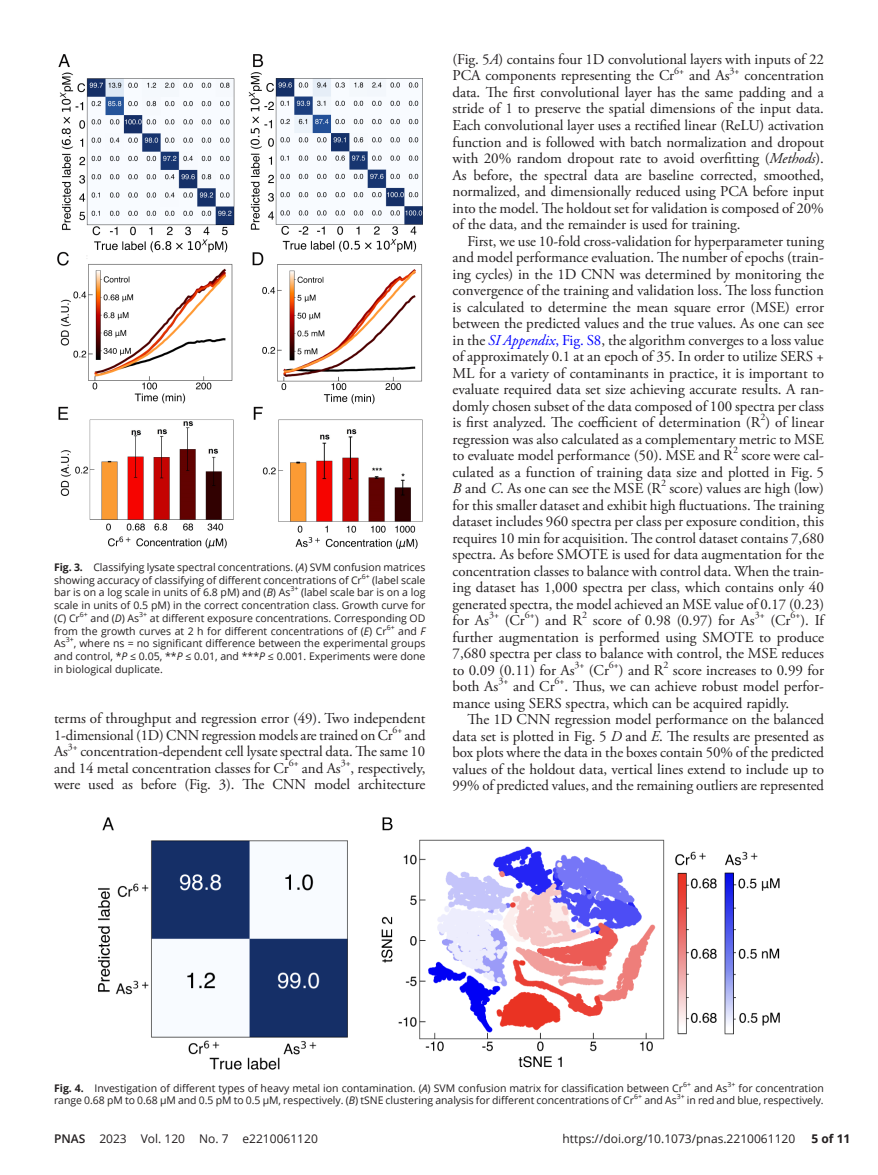
<style>
.page{position:relative;width:878px;height:1175px;background:#fff}
.page>*{position:absolute;margin:0;border:0;box-sizing:border-box;transform-origin:0 0}
.t1{font:15px/16.5px "Adobe Garamond Pro";letter-spacing:-.005em;color:#231f20;text-align:justify}
.t2{font:12px "Open Sans";color:#231f20}
.t3{font:700 12px "Open Sans";color:#231f20}
.t4{font:10.5px/12.8px "Open Sans";color:#231f20}
.t5{font:10.05px "Adobe Garamond Pro";color:#231f20}
.t6{font:7.05px "Open Sans";color:#231f20}
.s1{font-weight:700}
.s2{font-style:italic}
.s3{font-style:italic;color:#00f}
.s4{color:#00f}
.s5{font-weight:600}
</style>
<div class="page">
<img style="left:57px;top:54px;width:365px;height:494px">
<img style="left:98px;top:817px;width:681px;height:252px">
<p class="t4" style="left:54px;top:560px;width:373px"><span class="s1">Fig. 3.</span> Classifying lysate spectral concentrations. (<span class="s2">A</span>) SVM confusion matrices showing accuracy of classifying of different concentrations of Cr</p>
<p class="t6" style="left:362px;top:571px;width:9px">6+</p>
<p class="t4" style="left:372px;top:573px;width:55px">(label scale</p>
<p class="t4" style="left:54px;top:586px;width:238px">bar is on a log scale in units of 6.8 pM) and (<span class="s2">B</span>) As</p>
<p class="t6" style="left:290px;top:584px;width:9px">3+</p>
<p class="t4" style="left:54px;top:586px;width:373px;text-align:justify;text-indent:247px">(label scale bar is on a log scale in units of 0.5 pM) in the correct concentration class. Growth curve for (<span class="s2">C</span>) Cr</p>
<p class="t6" style="left:80px;top:609px;width:9px">6+</p>
<p class="t4" style="left:90px;top:611px;width:50px">and (<span class="s2">D</span>) As</p>
<p class="t6" style="left:139px;top:609px;width:9px">3+</p>
<p class="t4" style="left:54px;top:611px;width:373px;text-indent:96px">at different exposure concentrations. Corresponding OD from the growth curves at 2 h for different concentrations of (<span class="s2">E</span>) Cr</p>
<p class="t6" style="left:386px;top:622px;width:9px">6+</p>
<p class="t4" style="left:398px;top:624px;width:29px">and <span class="s2">F</span></p>
<p class="t4" style="left:54px;top:637px;width:13px">As</p>
<p class="t6" style="left:66px;top:635px;width:9px">3+</p>
<p class="t4" style="left:54px;top:637px;width:373px;text-align:justify;text-indent:20px">, where ns = no significant difference between the experimental groups and control, *<span class="s2">P</span> ≤ 0.05, **<span class="s2">P</span> ≤ 0.01, and ***<span class="s2">P</span> ≤ 0.001. Experiments were done in biological duplicate.</p>
<p class="t1" style="left:54px;top:711px;width:373px">terms of throughput and regression error (49). Two independent<br>1-dimensional (1D) CNN regression models are trained on Cr</p>
<p class="t5" style="left:392px;top:724px;width:11px">6+</p>
<p class="t1" style="left:404px;top:727px;width:22px">and</p>
<p class="t1" style="left:54px;top:744px;width:15px">As</p>
<p class="t5" style="left:68px;top:740px;width:11px">3+</p>
<p class="t1" style="left:54px;top:744px;width:372px;text-indent:26px">concentration-dependent cell lysate spectral data. The same 10 and 14 metal concentration classes for Cr</p>
<p class="t5" style="left:289px;top:757px;width:11px">6+</p>
<p class="t1" style="left:302px;top:760px;width:40px">and As</p>
<p class="t5" style="left:340px;top:757px;width:11px">3+</p>
<p class="t1" style="left:54px;top:760px;width:373px;text-align:right">, respectively,<br>were used as before (Fig. 3). The CNN model architecture</p>
<p class="t1" style="left:452px;top:51px;width:373px">(Fig. 5<span class="s2">A</span>) contains four 1D convolutional layers with inputs of 22<br>PCA components representing the Cr</p>
<p class="t5" style="left:674px;top:64px;width:11px">6+</p>
<p class="t1" style="left:689px;top:68px;width:42px">and As</p>
<p class="t5" style="left:729px;top:64px;width:11px">3+</p>
<p class="t1" style="left:452px;top:68px;width:373px;text-indent:292px">concentration data. The first convolutional layer has the same padding and a stride of 1 to preserve the spatial dimensions of the input data.<br>Each convolutional layer uses a rectified linear (ReLU) activation function and is followed with batch normalization and dropout with 20% random dropout rate to avoid overfitting (<span class="s2">Methods</span>).<br>As before, the spectral data are baseline corrected, smoothed, normalized, and dimensionally reduced using PCA before input into the model. The holdout set for validation is composed of 20% of the data, and the remainder is used for training.</p>
<p class="t1" style="left:452px;top:233px;width:373px;text-indent:15px">First, we use 10-fold cross-validation for hyperparameter tuning and model performance evaluation. The number of epochs (train&shy;ing cycles) in the 1D CNN was determined by monitoring the convergence of the training and validation loss. The loss function is calculated to determine the mean square error (MSE) error between the predicted values and the true values. As one can see in the <span class="s3">SI Appendix</span><span class="s4">, Fig. S8</span>, the algorithm converges to a loss value of approximately 0.1 at an epoch of 35. In order to utilize SERS + ML for a variety of contaminants in practice, it is important to evaluate required data set size achieving accurate results. A ran&shy;domly chosen subset of the data composed of 100 spectra per class is first analyzed. The coefficient of determination (R ) of linear</p>
<p class="t5" style="left:760px;top:411px;width:6px">2</p>
<p class="t1" style="left:452px;top:431px;width:373px">regression was also calculated as a complementary metric to MSE to evaluate model performance (50). MSE and R</p>
<p class="t5" style="left:732px;top:444px;width:6px">2</p>
<p class="t1" style="left:452px;top:447px;width:373px;text-indent:289px">score were cal&shy;culated as a function of training data size and plotted in Fig. 5<br><span class="s2">B</span> and <span class="s2">C</span>. As one can see the MSE (R</p>
<p class="t5" style="left:661px;top:477px;width:6px">2</p>
<p class="t1" style="left:452px;top:480px;width:373px;text-indent:217px">score) values are high (low) for this smaller dataset and exhibit high fluctuations. The training dataset includes 960 spectra per class per exposure condition, this requires 10 min for acquisition. The control dataset contains 7,680 spectra. As before SMOTE is used for data augmentation for the concentration classes to balance with control data. When the train&shy;ing dataset has 1,000 spectra per class, which contains only 40 generated spectra, the model achieved an MSE value of 0.17 (0.23) for As</p>
<p class="t5" style="left:489px;top:609px;width:11px">3+</p>
<p class="t1" style="left:504px;top:612px;width:22px">(Cr</p>
<p class="t5" style="left:524px;top:609px;width:11px">6+</p>
<p class="t1" style="left:534px;top:612px;width:49px">) and R</p>
<p class="t5" style="left:582px;top:609px;width:6px">2</p>
<p class="t1" style="left:592px;top:612px;width:163px">score of 0.98 (0.97) for As</p>
<p class="t5" style="left:754px;top:609px;width:11px">3+</p>
<p class="t1" style="left:770px;top:612px;width:22px">(Cr</p>
<p class="t5" style="left:790px;top:609px;width:11px">6+</p>
<p class="t1" style="left:452px;top:612px;width:373px;text-indent:348px">). If further augmentation is performed using SMOTE to produce 7,680 spectra per class to balance with control, the MSE reduces to 0.09 (0.11) for As</p>
<p class="t5" style="left:574px;top:658px;width:11px">3+</p>
<p class="t1" style="left:588px;top:662px;width:22px">(Cr</p>
<p class="t5" style="left:608px;top:658px;width:11px">6+</p>
<p class="t1" style="left:618px;top:662px;width:46px">) and R</p>
<p class="t5" style="left:663px;top:658px;width:6px">2</p>
<p class="t1" style="left:672px;top:662px;width:152px">score increases to 0.99 for</p>
<p class="t1" style="left:452px;top:678px;width:47px">both As</p>
<p class="t5" style="left:498px;top:675px;width:11px">3+</p>
<p class="t1" style="left:513px;top:678px;width:43px">and Cr</p>
<p class="t5" style="left:554px;top:675px;width:11px">6+</p>
<p class="t1" style="left:452px;top:678px;width:373px;text-indent:112px">. Thus, we can achieve robust model perfor&shy;mance using SERS spectra, which can be acquired rapidly.</p>
<p class="t1" style="left:452px;top:711px;width:373px;text-indent:15px">The 1D CNN regression model performance on the balanced data set is plotted in Fig. 5 <span class="s2">D</span> and <span class="s2">E</span>. The results are presented as box plots where the data in the boxes contain 50% of the predicted values of the holdout data, vertical lines extend to include up to 99% of predicted values, and the remaining outliers are represented</p>
<p class="t4" style="left:54px;top:1081px;width:630px"><span class="s1">Fig. 4.</span> Investigation of different types of heavy metal ion contamination. (<span class="s2">A</span>) SVM confusion matrix for classification between Cr</p>
<p class="t6" style="left:683px;top:1079px;width:9px">6+</p>
<p class="t4" style="left:693px;top:1081px;width:35px">and As</p>
<p class="t6" style="left:727px;top:1079px;width:9px">3+</p>
<p class="t4" style="left:738px;top:1081px;width:87px">for concentration</p>
<p class="t4" style="left:54px;top:1093px;width:581px">range 0.68 pM to 0.68 µM and 0.5 pM to 0.5 µM, respectively. (<span class="s2">B</span>) tSNE clustering analysis for different concentrations of Cr</p>
<p class="t6" style="left:634px;top:1092px;width:9px">6+</p>
<p class="t4" style="left:644px;top:1093px;width:34px">and As</p>
<p class="t6" style="left:676px;top:1092px;width:9px">3+</p>
<p class="t4" style="left:686px;top:1093px;width:138px">in red and blue, respectively.</p>
<p class="t2" style="left:54px;top:1130px;width:265px"><span class="s5">PNAS</span> 2023 Vol. 120 No. 7 e2210061120</p>
<p class="t2" style="left:562px;top:1130px;width:234px">https://doi.org/10.1073/pnas.2210061120</p>
<p class="t3" style="left:811px;top:1130px;width:40px">5 of 11</p>
</div>
